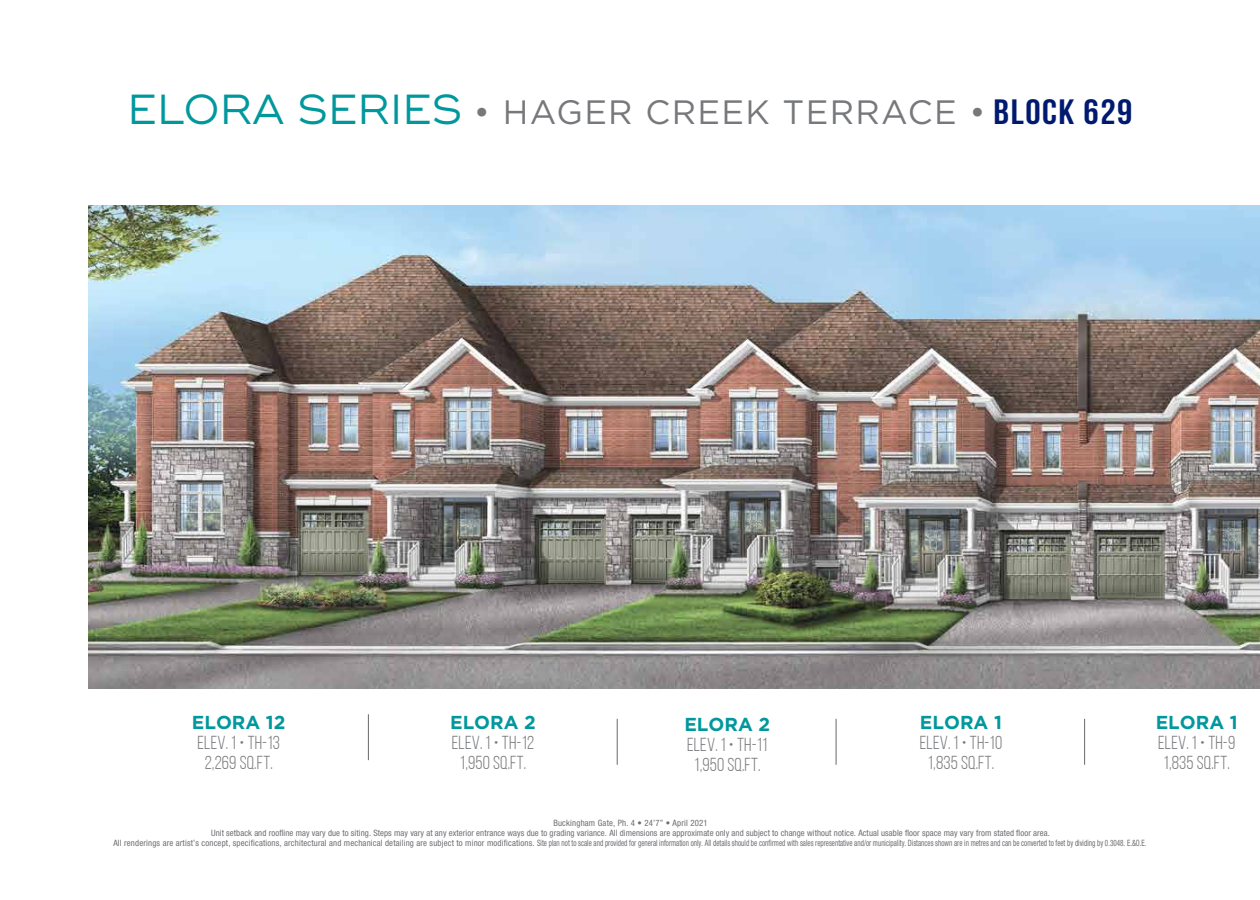
<style>
.page{position:relative;width:1260px;height:900px;background:#fff}
.page>*{position:absolute;margin:0;border:0;box-sizing:border-box;transform-origin:0 0}
.t1{font:33.75px "Gotham HTF";letter-spacing:.04em;color:#77787b}
.t2{font:18.75px/20px "Bebas Neue";letter-spacing:.01em;color:#77787b;text-align:center}
.t3{font:700 18.75px "Gotham";color:#00989d}
.t4{font:condensed 8.75px/9.6px "Helvetica Neue";letter-spacing:.01em;color:#6d6e71;text-align:center}
.s1{font-family:"Ridley Grotesk";font-size:42px;color:#00989d}
.s2{font-family:"Bebas Neue";font-weight:700;font-size:35px;color:#001a70}
</style>
<div class="page">
<hr style="left:368px;top:714px;width:1px;height:46px;background:#77787b">
<hr style="left:617px;top:719px;width:1px;height:46px;background:#77787b">
<hr style="left:836px;top:719px;width:1px;height:46px;background:#77787b">
<hr style="left:1084px;top:719px;width:1px;height:46px;background:#77787b">
<img style="left:89px;top:205px;width:1171px;height:484px">
<h1 class="t1" style="left:128px;top:94px;width:1006px"><span class="s1">ELORA SERIES</span> • HAGER CREEK TERRACE • <span class="s2">Block 629</span></h1>
<h2 class="t3" style="left:192px;top:710px;width:95px">ELORA 12</h2>
<h2 class="t2" style="left:198px;top:733px;width:84px">ELEV. 1 • TH-13<br>2,269 Sq.Ft.</h2>
<h2 class="t3" style="left:450px;top:710px;width:87px">ELORA 2</h2>
<h2 class="t2" style="left:452px;top:733px;width:84px">ELEV. 1 • TH-12<br>1,950 Sq.Ft.</h2>
<h2 class="t3" style="left:684px;top:712px;width:87px">ELORA 2</h2>
<h2 class="t2" style="left:687px;top:735px;width:82px">ELEV. 1 • TH-11<br>1,950 Sq.Ft.</h2>
<h2 class="t3" style="left:920px;top:710px;width:84px">ELORA 1</h2>
<h2 class="t2" style="left:920px;top:733px;width:84px">ELEV. 1 • TH-10<br>1,835 Sq.Ft.</h2>
<h2 class="t3" style="left:1156px;top:710px;width:84px">ELORA 1</h2>
<h2 class="t2" style="left:1158px;top:733px;width:79px;text-align:left">ELEV. 1 • TH-9<br>1,835 Sq.Ft.</h2>
<p class="t4" style="left:211px;top:818px;width:840px">Buckingham Gate, Ph. 4 • 24’7” • April 2021<br>Unit setback and roofline may vary due to siting. Steps may vary at any exterior entrance ways due to grading variance. All dimensions are approximate only and subject to change without notice. Actual usable floor space may vary from stated floor area.</p>
<p class="t4" style="left:113px;top:838px;width:1035px">All renderings are artist’s concept, specifications, architectural and mechanical detailing are subject to minor modifications. Site plan not to scale and provided for general information only. All details should be confirmed with sales representative and/or municipality. Distances shown are in metres and can be converted to feet by dividing by 0.3048. E.&amp;O.E.</p>
</div>
